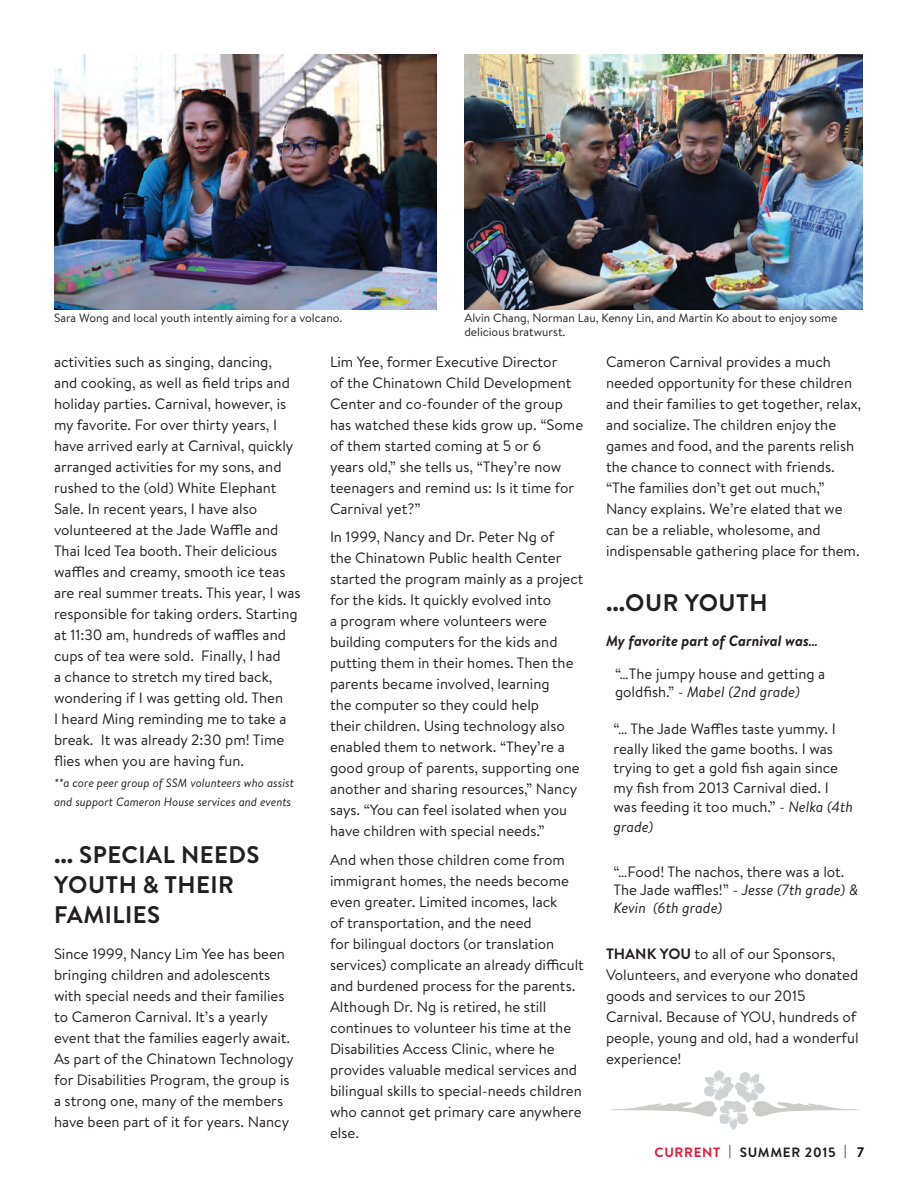
<style>
.page{position:relative;width:918px;height:1188px;background:#fff}
.page>*{position:absolute;margin:0;border:0;box-sizing:border-box;transform-origin:0 0}
.t1{font:700 24px/30px "Brandon Text";letter-spacing:.02em;color:#231f20}
.t2{font:15px/21px "Brandon Text";color:#231f20}
.t3{font:italic 700 15px "Brandon Text";color:#231f20}
.t4{font:700 13.5px "Brandon Text";letter-spacing:.05em;color:#231f20}
.t5{font:12px/14.4px "Brandon Text";color:#231f20}
.t6{font:italic 12px/19.5px "Brandon Text";color:#231f20}
.s1{font-style:italic}
.s2{font-weight:700}
.s3{color:#e51836}
</style>
<div class="page">
<img style="left:464px;top:54px;width:398px;height:255px">
<img style="left:54px;top:54px;width:383px;height:255px">
<svg style="left:610px;top:1070px;width:249px;height:60px"></svg>
<p class="t5" style="left:54px;top:310px;width:290px">Sara Wong and local youth intently aiming for a volcano.</p>
<p class="t5" style="left:464px;top:310px;width:375px">Alvin Chang, Norman Lau, Kenny Lin, and Martin Ko about to enjoy some delicious bratwurst.</p>
<p class="t2" style="left:54px;top:351px;width:248px">activities such as singing, dancing,<br>and cooking, as well as field trips and holiday parties. Carnival, however, is my favorite. For over thirty years, I have arrived early at Carnival, quickly arranged activities for my sons, and rushed to the (old) White Elephant Sale. In recent years, I have also volunteered at the Jade Waffle and Thai Iced Tea booth. Their delicious waffles and creamy, smooth ice teas are real summer treats. This year, I was responsible for taking orders. Starting at 11:30 am, hundreds of waffles and cups of tea were sold. Finally, I had<br>a chance to stretch my tired back, wondering if I was getting old. Then<br>I heard Ming reminding me to take a break. It was already 2:30 pm! Time flies when you are having fun.</p>
<p class="t6" style="left:54px;top:773px;width:242px">**a core peer group of SSM volunteers who assist and support Cameron House services and events</p>
<h1 class="t1" style="left:54px;top:840px;width:68px">... SPECIAL</h1>
<h1 class="t1" style="left:54px;top:840px;width:144px;text-indent:127px">NEEDS<br>YOUTH &amp; THEIR<br>FAMILIES</h1>
<p class="t2" style="left:54px;top:943px;width:241px">Since 1999, Nancy Lim Yee has been bringing children and adolescents with special needs and their families to Cameron Carnival. It’s a yearly event that the families eagerly await.<br>As part of the Chinatown Technology for Disabilities Program, the group is a strong one, many of the members have been part of it for years. Nancy</p>
<p class="t2" style="left:330px;top:351px;width:255px">Lim Yee, former Executive Director<br>of the Chinatown Child Development<br>Center and co-founder of the group has watched these kids grow up. “Some of them started coming at 5 or 6<br>years old,” she tells us, “They’re now teenagers and remind us: Is it time for<br>Carnival yet?”</p>
<p class="t2" style="left:330px;top:526px;width:255px">In 1999, Nancy and Dr. Peter Ng of<br>the Chinatown Public health Center started the program mainly as a project for the kids. It quickly evolved into<br>a program where volunteers were building computers for the kids and putting them in their homes. Then the parents became involved, learning<br>the computer so they could help<br>their children. Using technology also enabled them to network. “They’re a good group of parents, supporting one another and sharing resources,” Nancy says. “You can feel isolated when you have children with special needs.”</p>
<p class="t2" style="left:330px;top:849px;width:255px">And when those children come from immigrant homes, the needs become even greater. Limited incomes, lack<br>of transportation, and the need<br>for bilingual doctors (or translation services) complicate an already difficult and burdened process for the parents.<br>Although Dr. Ng is retired, he still continues to volunteer his time at the Disabilities Access Clinic, where he provides valuable medical services and bilingual skills to special-needs children who cannot get primary care anywhere else.</p>
<p class="t2" style="left:606px;top:351px;width:257px">Cameron Carnival provides a much needed opportunity for these children and their families to get together, relax, and socialize. The children enjoy the games and food, and the parents relish the chance to connect with friends. “The families don’t get out much,” Nancy explains. We’re elated that we can be a reliable, wholesome, and indispensable gathering place for them.</p>
<h1 class="t1" style="left:606px;top:588px;width:38px">...OUR</h1>
<h1 class="t1" style="left:685px;top:588px;width:80px">YOUTH</h1>
<p class="t3" style="left:606px;top:630px;width:214px">My favorite part of Carnival was…</p>
<p class="t2" style="left:615px;top:664px;width:212px;line-height:18px">“…The jumpy house and getting a goldfish.” <span class="s1">- Mabel (2nd grade)</span></p>
<p class="t2" style="left:614px;top:719px;width:241px;line-height:19.5px">“… The Jade Waffles taste yummy. I really liked the game booths. I was trying to get a gold fish again since my fish from 2013 Carnival died. I was feeding it too much.” <span class="s1">- Nelka (4th grade)</span></p>
<p class="t2" style="left:614px;top:862px;width:246px;line-height:18px">“…Food! The nachos, there was a lot.<br>The Jade waffles!” - <span class="s1">Jesse (7th grade) &amp;<br>Kevin (6th grade)</span></p>
<p class="t2" style="left:606px;top:943px;width:254px"><span class="s2">THANK YOU</span> to all of our Sponsors,<br>Volunteers, and everyone who donated goods and services to our 2015<br>Carnival. Because of YOU, hundreds of people, young and old, had a wonderful experience!</p>
<p class="t4" style="left:654px;top:1143px;width:211px"><span class="s3">CURRENT</span> | SUMMER 2015 | 7</p>
</div>
